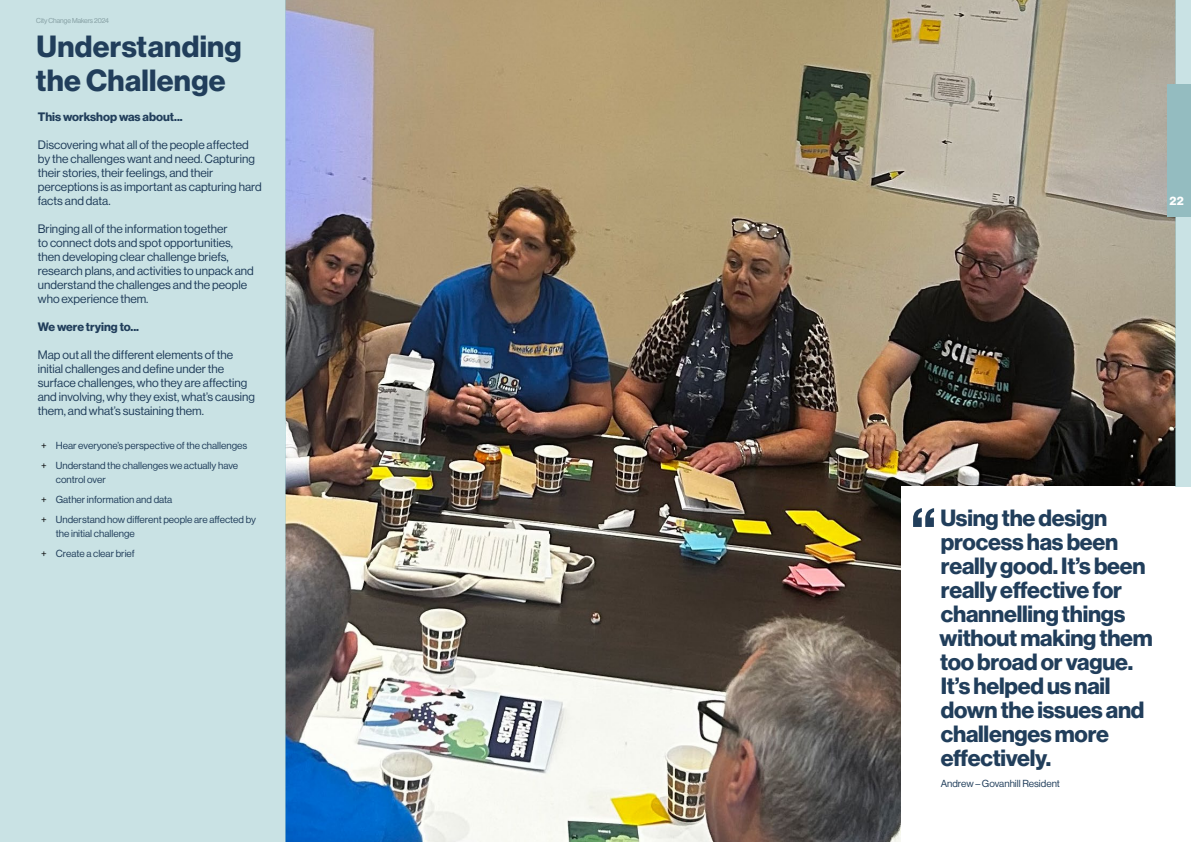
<style>
.page{position:relative;width:1191px;height:842px;background:#fff}
.page>*{position:absolute;margin:0;border:0;box-sizing:border-box;transform-origin:0 0}
.t1{font:30px/34px "N Haas Grotesk DS Pro 75 Bd";letter-spacing:.01em;color:#213e5b}
.t2{font:23px/24px "N Haas Grotesk DS Pro 75 Bd";letter-spacing:-.01em;color:#213e5b}
.t3{font:12px/14px "N Haas Grotesk DS Pro 55 Rg";color:#213e5b}
.t4{font:12px "N Haas Grotesk DS Pro 75 Bd";color:#213e5b}
.t5{font:12px "N Haas Grotesk DS Pro 75 Bd";color:#fff}
.t6{font:10px/20px "N Haas Grotesk DS Pro 55 Rg";color:#213e5b}
.t7{font:7px "N Haas Grotesk DS Pro 45 Lt";color:#808285}
.s1{color:#000}
</style>
<div class="page">
<img style="left:286px;top:0;width:889px;height:842px">
<div style="left:0;top:0;width:286px;height:842px;background:#c9e2e4"></div>
<div style="left:901px;top:486px;width:290px;height:356px;background:#fff"></div>
<svg style="left:913px;top:508px;width:21px;height:19px"></svg>
<div style="left:1175px;top:0;width:16px;height:486px;background:#c9e2e4"></div>
<div style="left:1167px;top:84px;width:24px;height:132px;background:#94bcc0"></div>
<p class="t7" style="left:36px;top:17px;width:74px">City Change Makers 2024</p>
<h1 class="t1" style="left:36px;top:30px;width:207px">Understanding the Challenge</h1>
<p class="t4" style="left:38px;top:110px;width:146px">This workshop was about...</p>
<p class="t3" style="left:38px;top:138px;width:225px">Discovering what all of the people affected by the challenges want and need. Capturing their stories, their feelings, and their perceptions is as important as capturing hard facts and data.</p>
<p class="t3" style="left:38px;top:222px;width:218px">Bringing all of the information together<br>to connect dots and spot opportunities, then developing clear challenge briefs, research plans, and activities to unpack and understand the challenges and the people who experience them.</p>
<p class="t4" style="left:38px;top:320px;width:103px">We were trying to...</p>
<p class="t3" style="left:38px;top:348px;width:218px">Map out all the different elements of the initial challenges and define under the surface challenges, who they are affecting and involving, why they exist, what’s causing them, and what’s sustaining them.</p>
<p class="t6" style="left:41px;top:435px;width:208px"><span class="s1">+</span> Hear everyone’s perspective of the challenges <span class="s1">+</span> Understand the challenges we actually have</p>
<p class="t6" style="left:41px;top:469px;width:216px;text-indent:15px">control over<br><span class="s1">+</span> Gather information and data<br><span class="s1">+</span> Understand how different people are affected by</p>
<p class="t6" style="left:41px;top:523px;width:95px;text-align:right">the initial challenge<br><span class="s1">+</span> Create a clear brief</p>
<p class="t5" style="left:1169px;top:194px;width:16px">22</p>
<h2 class="t2" style="left:939px;top:506px;width:215px">Using the design process has been really good. It’s been really effective for channelling things without making them too broad or vague.<br>It’s helped us nail down the issues and challenges more effectively.</h2>
<p class="t6" style="left:940px;top:773px;width:121px">Andrew – Govanhill Resident</p>
</div>
